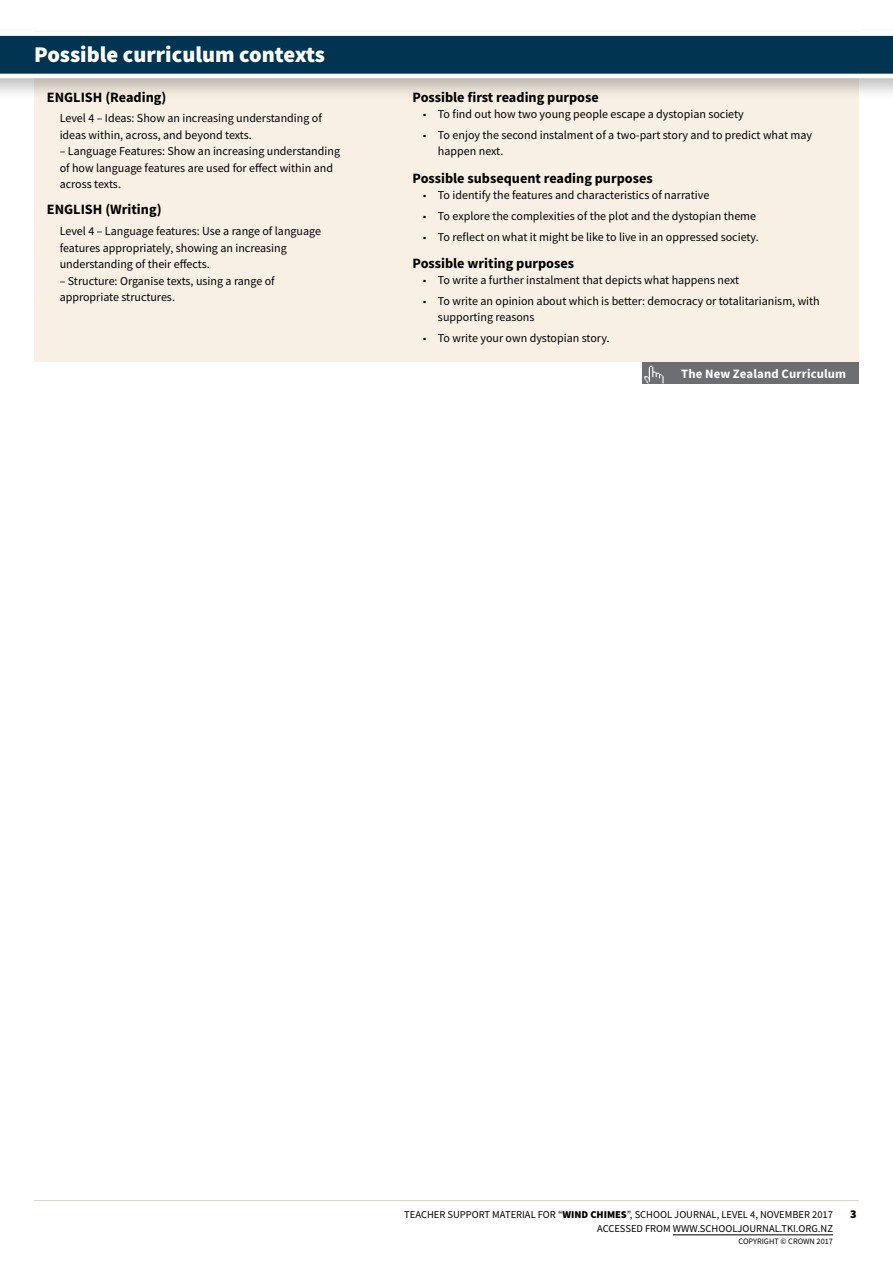
<style>
.page{position:relative;width:893px;height:1263px;background:#fff}
.page>*{position:absolute;margin:0;border:0;box-sizing:border-box;transform-origin:0 0}
.t1{font:900 22.5px "Source Sans Pro";color:#fff}
.t2{font:700 14.25px "Source Sans Pro";color:#000}
.t3{font:700 12.75px "Source Sans Pro";letter-spacing:.01em;color:#fff}
.t4{font:12px/16.5px "Source Sans Pro";color:#000}
.t5{font:900 12px "Source Sans Pro";color:#000}
.t6{font:10.5px/13.5px "Source Sans Pro";color:#000;text-align:right}
.t7{font:8.25px "Source Sans Pro";color:#000}
.s1{font-weight:900}
</style>
<div class="page">
<hr style="left:34px;top:1200px;width:825px;height:1px;background:#d6d1c8">
<hr style="left:673px;top:1234px;width:160px;height:1px;background:#000">
<div style="left:34px;top:31px;width:825px;height:331px;background:#f8f0e4"></div>
<div style="left:0;top:26px;width:893px;height:75px;background:#000;opacity:.25"></div>
<svg style="left:0;top:31px;width:893px;height:47px;background:#325b72"></svg>
<div style="left:659px;top:362px;width:200px;height:21px;background:#6d6e71"></div>
<div style="left:642px;top:362px;width:23px;height:21px;background:#6d6e71"></div>
<svg style="left:644px;top:366px;width:19px;height:17px"></svg>
<h1 class="t1" style="left:34px;top:39px;width:292px">Possible curriculum contexts</h1>
<p class="t2" style="left:47px;top:87px;width:121px">ENGLISH (Reading)</p>
<p class="t4" style="left:60px;top:110px;width:264px">Level 4 – Ideas: Show an increasing understanding of ideas within, across, and beyond texts.</p>
<p class="t4" style="left:60px;top:143px;width:282px">– Language Features: Show an increasing understanding of how language features are used for effect within and across texts.</p>
<p class="t2" style="left:47px;top:200px;width:116px">ENGLISH (Writing)</p>
<p class="t4" style="left:60px;top:223px;width:263px">Level 4 – Language features: Use a range of language features appropriately, showing an increasing understanding of their effects.</p>
<p class="t4" style="left:60px;top:272px;width:217px">– Structure: Organise texts, using a range of appropriate structures.</p>
<p class="t2" style="left:412px;top:87px;width:188px">Possible first reading purpose</p>
<p class="t4" style="left:421px;top:106px;width:324px">▪ To find out how two young people escape a dystopian society</p>
<p class="t4" style="left:438px;top:127px;width:376px;text-indent:-17px">▪ To enjoy the second instalment of a two-part story and to predict what may happen next.</p>
<p class="t2" style="left:412px;top:168px;width:242px">Possible subsequent reading purposes</p>
<p class="t4" style="left:421px;top:187px;width:290px">▪ To identify the features and characteristics of narrative</p>
<p class="t4" style="left:421px;top:207px;width:337px">▪ To explore the complexities of the plot and the dystopian theme</p>
<p class="t4" style="left:421px;top:228px;width:339px">▪ To reflect on what it might be like to live in an oppressed society.</p>
<p class="t2" style="left:412px;top:253px;width:163px">Possible writing purposes</p>
<p class="t4" style="left:421px;top:272px;width:320px">▪ To write a further instalment that depicts what happens next</p>
<p class="t4" style="left:438px;top:293px;width:383px;text-indent:-17px">▪ To write an opinion about which is better: democracy or totalitarianism, with supporting reasons</p>
<p class="t4" style="left:421px;top:330px;width:190px">▪ To write your own dystopian story.</p>
<p class="t3" style="left:681px;top:365px;width:166px">The New Zealand Curriculum</p>
<p class="t6" style="left:404px;top:1208px;width:430px">TEACHER SUPPORT MATERIAL FOR “<span class="s1">WIND CHIMES</span>”, SCHOOL JOURNAL, LEVEL 4, NOVEMBER 2017<br>ACCESSED FROM WWW.SCHOOLJOURNAL.TKI.ORG.NZ</p>
<p class="t7" style="left:739px;top:1236px;width:96px">COPYRIGHT © CROWN 2017</p>
<p class="t5" style="left:850px;top:1206px;width:8px">3</p>
</div>
